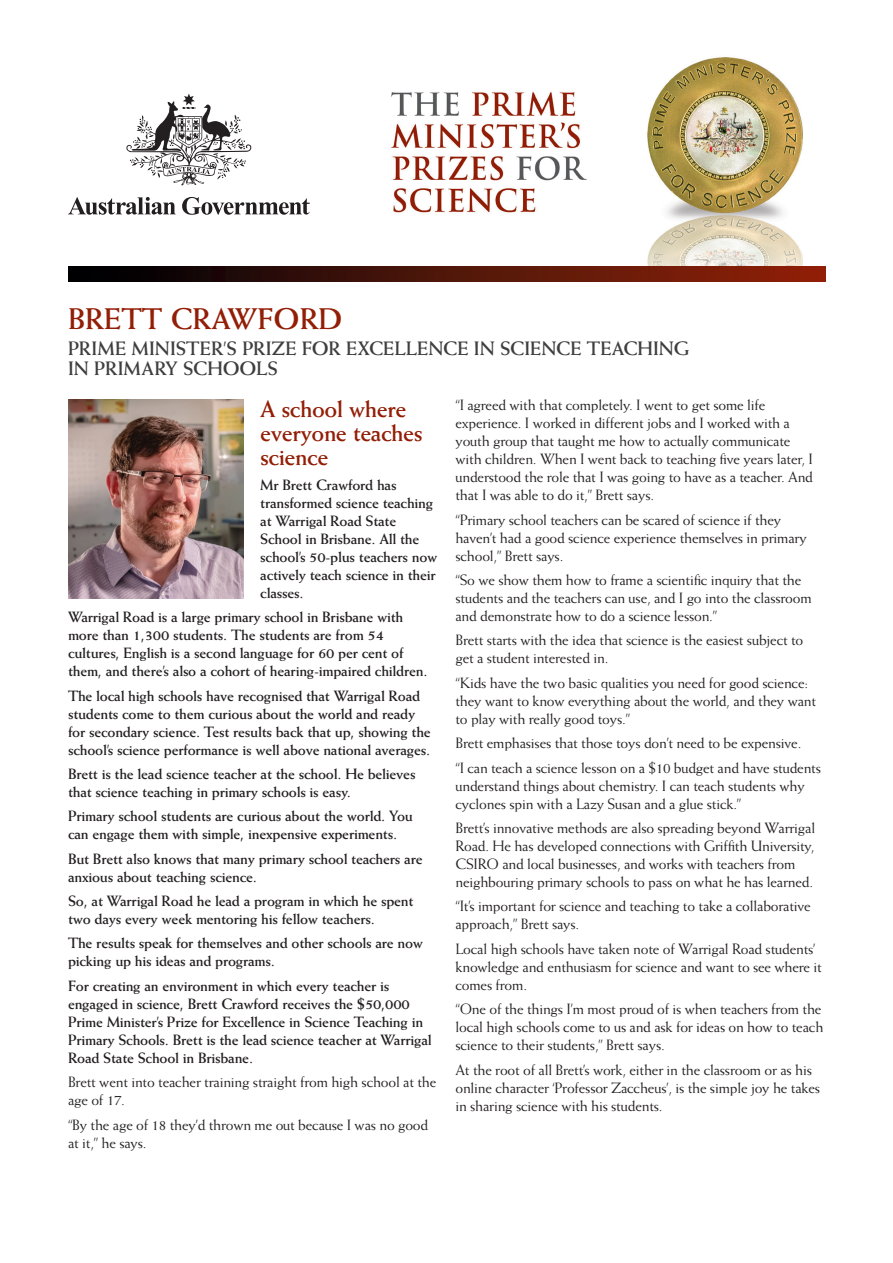
<style>
.page{position:relative;width:893px;height:1263px;background:#fff}
.page>*{position:absolute;margin:0;border:0;box-sizing:border-box;transform-origin:0 0}
.t1{font:700 30px "Weiss";color:#921e06}
.t2{font:700 24px/24px "Weiss";letter-spacing:-.02em;color:#921e06}
.t3{font:700 19.5px/19.8px "Weiss";letter-spacing:.005em;color:#3e3e3f}
.t4{font:15px/18px "Weiss";letter-spacing:-.015em;color:#231f20}
.t5{font:700 15px/18px "Weiss";letter-spacing:-.015em;color:#231f20}
</style>
<div class="page">
<img style="left:382px;top:57px;width:430px;height:210px">
<svg style="left:68px;top:197px;width:108px;height:18px"></svg>
<svg style="left:182px;top:197px;width:128px;height:18px"></svg>
<svg style="left:126px;top:94px;width:125px;height:91px"></svg>
<svg style="left:68px;top:267px;width:757px;height:15px;background:#491207"></svg>
<img style="left:68px;top:399px;width:175px;height:199px">
<h1 class="t1" style="left:68px;top:301px;width:276px">BRETT CRAWFORD</h1>
<h3 class="t3" style="left:68px;top:338px;width:623px">PRIME MINISTER’S PRIZE FOR EXCELLENCE IN SCIENCE TEACHING<br>IN PRIMARY SCHOOLS</h3>
<h2 class="t2" style="left:260px;top:397px;width:164px">A school where everyone teaches science</h2>
<p class="t5" style="left:260px;top:475px;width:179px">Mr Brett Crawford has transformed science teaching at Warrigal Road State<br>School in Brisbane. All the school’s 50-plus teachers now actively teach science in their classes.</p>
<p class="t5" style="left:68px;top:608px;width:361px">Warrigal Road is a large primary school in Brisbane with more than 1,300 students. The students are from 54 cultures, English is a second language for 60 per cent of them, and there’s also a cohort of hearing-impaired children.</p>
<p class="t5" style="left:68px;top:686px;width:364px">The local high schools have recognised that Warrigal Road students come to them curious about the world and ready for secondary science. Test results back that up, showing the school’s science performance is well above national averages.</p>
<p class="t5" style="left:68px;top:764px;width:349px">Brett is the lead science teacher at the school. He believes that science teaching in primary schools is easy.</p>
<p class="t5" style="left:68px;top:807px;width:346px">Primary school students are curious about the world. You can engage them with simple, inexpensive experiments.</p>
<p class="t5" style="left:68px;top:849px;width:356px">But Brett also knows that many primary school teachers are anxious about teaching science.</p>
<p class="t5" style="left:68px;top:892px;width:347px">So, at Warrigal Road he lead a program in which he spent two days every week mentoring his fellow teachers.</p>
<p class="t5" style="left:68px;top:934px;width:357px">The results speak for themselves and other schools are now picking up his ideas and programs.</p>
<p class="t5" style="left:68px;top:976px;width:365px">For creating an environment in which every teacher is engaged in science, Brett Crawford receives the $50,000<br>Prime Minister’s Prize for Excellence in Science Teaching in Primary Schools. Brett is the lead science teacher at Warrigal Road State School in Brisbane.</p>
<p class="t4" style="left:68px;top:1073px;width:370px">Brett went into teacher training straight from high school at the age of 17.</p>
<p class="t4" style="left:68px;top:1115px;width:362px">“By the age of 18 they’d thrown me out because I was no good at it,” he says.</p>
<p class="t4" style="left:455px;top:396px;width:359px">“I agreed with that completely. I went to get some life experience. I worked in different jobs and I worked with a youth group that taught me how to actually communicate with children. When I went back to teaching five years later, I understood the role that I was going to have as a teacher. And that I was able to do it,” Brett says.</p>
<p class="t4" style="left:455px;top:510px;width:353px">“Primary school teachers can be scared of science if they haven’t had a good science experience themselves in primary school,” Brett says.</p>
<p class="t4" style="left:455px;top:571px;width:358px">“So we show them how to frame a scientific inquiry that the students and the teachers can use, and I go into the classroom and demonstrate how to do a science lesson.”</p>
<p class="t4" style="left:455px;top:631px;width:349px">Brett starts with the idea that science is the easiest subject to get a student interested in.</p>
<p class="t4" style="left:455px;top:673px;width:362px">“Kids have the two basic qualities you need for good science: they want to know everything about the world, and they want to play with really good toys.”</p>
<p class="t4" style="left:455px;top:731px;width:367px;line-height:24.3px">Brett emphasises that those toys don’t need to be expensive.<br>“I can teach a science lesson on a $10 budget and have students</p>
<p class="t4" style="left:455px;top:776px;width:351px">understand things about chemistry. I can teach students why cyclones spin with a Lazy Susan and a glue stick.”</p>
<p class="t4" style="left:455px;top:819px;width:361px">Brett’s innovative methods are also spreading beyond Warrigal Road. He has developed connections with Griffith University, CSIRO and local businesses, and works with teachers from neighbouring primary schools to pass on what he has learned.</p>
<p class="t4" style="left:455px;top:897px;width:357px">“It’s important for science and teaching to take a collaborative approach,” Brett says.</p>
<p class="t4" style="left:455px;top:939px;width:368px">Local high schools have taken note of Warrigal Road students’ knowledge and enthusiasm for science and want to see where it comes from.</p>
<p class="t4" style="left:455px;top:1000px;width:369px">“One of the things I’m most proud of is when teachers from the local high schools come to us and ask for ideas on how to teach science to their students,” Brett says.</p>
<p class="t4" style="left:455px;top:1060px;width:366px">At the root of all Brett’s work, either in the classroom or as his online character ‘Professor Zaccheus’, is the simple joy he takes in sharing science with his students.</p>
</div>
